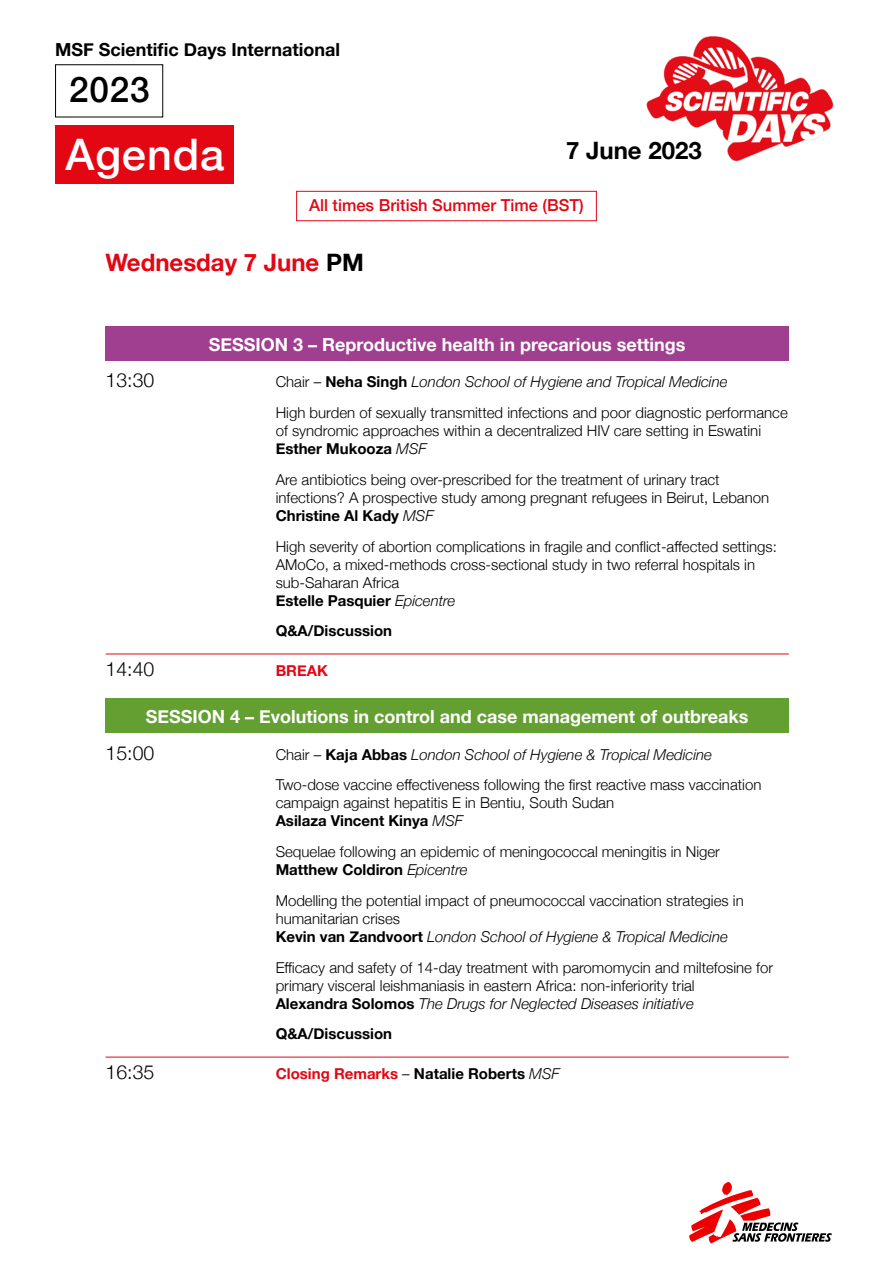
<style>
.page{position:relative;width:893px;height:1263px;background:#fff}
.page>*{position:absolute;margin:0;border:0;box-sizing:border-box;transform-origin:0 0}
.t1{font:500 43.35px "Helvetica Neue";letter-spacing:.02em;color:#fff}
.t2{font:500 35.1px "Helvetica Neue";color:#000}
.t3{font:700 24px "Helvetica Neue";color:#e30613}
.t4{font:700 24px "Helvetica Neue";color:#000}
.t5{font:300 19.5px "Helvetica Neue";color:#000}
.t6{font:700 18px "Helvetica Neue";color:#fff}
.t7{font:700 18px "Helvetica Neue";color:#000}
.t8{font:500 16.5px "Helvetica Neue";color:#e30613}
.t9{font:300 15px/18px "Helvetica Neue";color:#000}
.t10{font:700 15px "Helvetica Neue";color:#e30613}
.t11{font:700 15px "Helvetica Neue";color:#000}
.s1{color:#000}
.s2{font-weight:700}
.s3{font-style:italic}
.s4{font-weight:300;color:#000}
.s5{font-weight:300;font-style:italic;color:#000}
</style>
<div class="page">
<img style="left:646px;top:36px;width:187px;height:126px">
<svg style="left:689px;top:1182px;width:143px;height:61px"></svg>
<div style="left:55px;top:126px;width:179px;height:58px;background:#e30613"></div>
<div style="left:296px;top:191px;width:301px;height:30px;border:1px solid #e30613"></div>
<div style="left:106px;top:326px;width:683px;height:34px;background:#a03e90"></div>
<hr style="left:106px;top:654px;width:683px;height:1px;background:#e30613">
<div style="left:106px;top:698px;width:683px;height:35px;background:#64a031"></div>
<hr style="left:106px;top:1057px;width:683px;height:1px;background:#e30613">
<p class="t7" style="left:55px;top:36px;width:286px">MSF Scientific Days International</p>
<h2 class="t2" style="left:69px;top:62px;width:82px">2023</h2>
<h1 class="t1" style="left:66px;top:120px;width:160px">Agenda</h1>
<h3 class="t4" style="left:566px;top:132px;width:137px">7 June 2023</h3>
<p class="t8" style="left:309px;top:192px;width:276px">All times British Summer Time (BST)</p>
<h3 class="t3" style="left:106px;top:243px;width:260px">Wednesday 7 June <span class="s1">PM</span></h3>
<p class="t6" style="left:209px;top:330px;width:478px">SESSION 3 – Reproductive health in precarious settings</p>
<h3 class="t5" style="left:106px;top:365px;width:50px">13:30</h3>
<p class="t9" style="left:276px;top:365px;width:514px;line-height:30.8px">Chair – <span class="s2">Neha Singh</span> <span class="s3">London School of Hygiene and Tropical Medicine<br></span>High burden of sexually transmitted infections and poor diagnostic performance</p>
<p class="t9" style="left:276px;top:421px;width:487px">of syndromic approaches within a decentralized HIV care setting in Eswatini<br><span class="s2">Esther Mukooza</span> <span class="s3">MSF</span></p>
<p class="t9" style="left:276px;top:469px;width:495px">Are antibiotics being over-prescribed for the treatment of urinary tract infections? A prospective study among pregnant refugees in Beirut, Lebanon<br><span class="s2">Christine Al Kady</span> <span class="s3">MSF</span></p>
<p class="t9" style="left:276px;top:536px;width:503px">High severity of abortion complications in fragile and conflict-affected settings:<br>AMoCo, a mixed-methods cross-sectional study in two referral hospitals in sub-Saharan Africa<br><span class="s2">Estelle Pasquier</span> <span class="s3">Epicentre</span></p>
<p class="t11" style="left:276px;top:619px;width:118px">Q&amp;A/Discussion</p>
<h3 class="t5" style="left:106px;top:653px;width:50px">14:40</h3>
<p class="t10" style="left:276px;top:658px;width:54px">BREAK</p>
<p class="t6" style="left:146px;top:703px;width:604px">SESSION 4 – Evolutions in control and case management of outbreaks</p>
<h3 class="t5" style="left:106px;top:737px;width:50px">15:00</h3>
<p class="t9" style="left:276px;top:738px;width:487px;line-height:30.8px">Chair – <span class="s2">Kaja Abbas</span> <span class="s3">London School of Hygiene &amp; Tropical Medicine<br></span>Two-dose vaccine effectiveness following the first reactive mass vaccination</p>
<p class="t9" style="left:276px;top:793px;width:340px">campaign against hepatitis E in Bentiu, South Sudan<br><span class="s2">Asilaza Vincent Kinya</span> <span class="s3">MSF</span></p>
<p class="t9" style="left:276px;top:842px;width:446px">Sequelae following an epidemic of meningococcal meningitis in Niger<br><span class="s2">Matthew Coldiron</span> <span class="s3">Epicentre</span></p>
<p class="t9" style="left:276px;top:890px;width:469px">Modelling the potential impact of pneumococcal vaccination strategies in humanitarian crises<br><span class="s2">Kevin van Zandvoort</span> <span class="s3">London School of Hygiene &amp; Tropical Medicine</span></p>
<p class="t9" style="left:276px;top:957px;width:499px">Efficacy and safety of 14-day treatment with paromomycin and miltefosine for primary visceral leishmaniasis in eastern Africa: non-inferiority trial<br><span class="s2">Alexandra Solomos</span> <span class="s3">The Drugs for Neglected Diseases initiative</span></p>
<p class="t11" style="left:276px;top:1022px;width:118px">Q&amp;A/Discussion</p>
<h3 class="t5" style="left:106px;top:1056px;width:50px">16:35</h3>
<p class="t10" style="left:276px;top:1061px;width:285px">Closing Remarks <span class="s4">–</span> <span class="s1">Natalie Roberts</span> <span class="s5">MSF</span></p>
</div>
